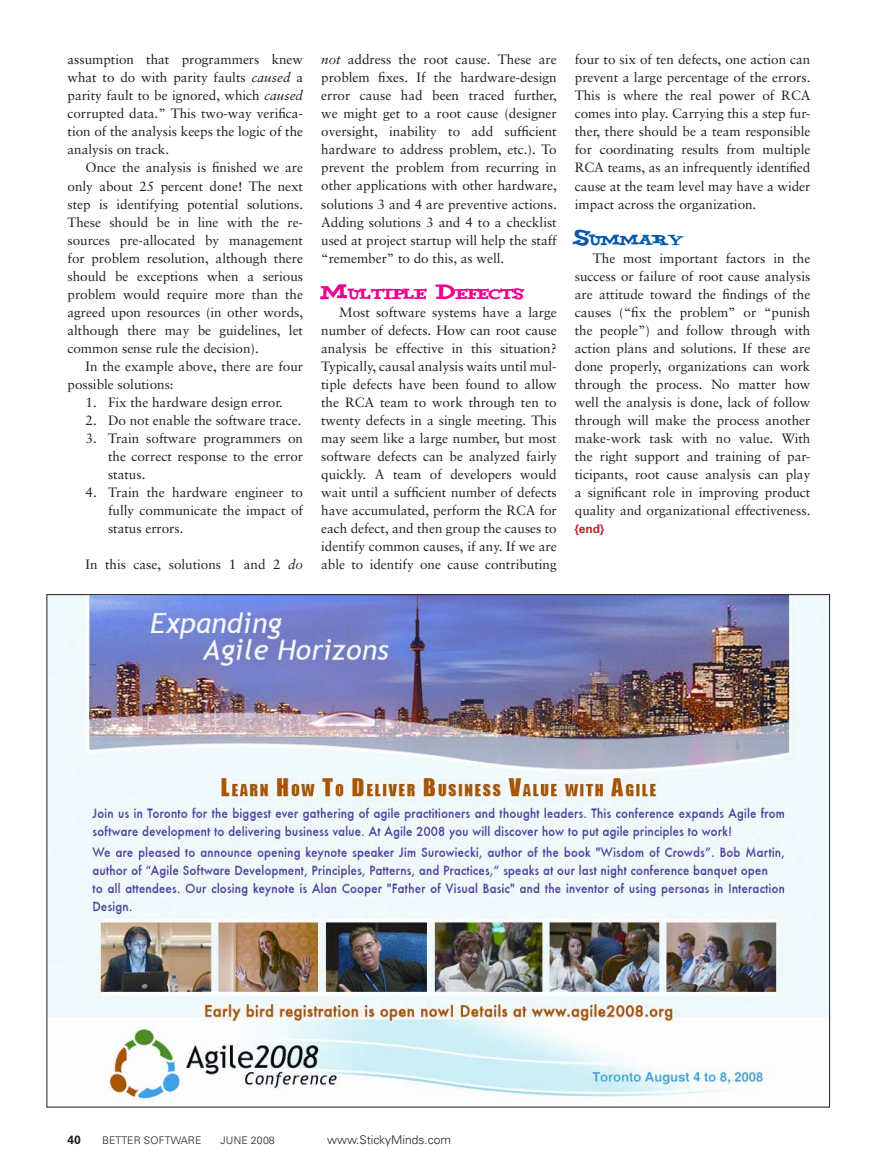
<style>
.page{position:relative;width:878px;height:1175px;background:#fff}
.page>*{position:absolute;margin:0;border:0;box-sizing:border-box;transform-origin:0 0}
.BSM_Body_Text_Indent{font:13.5px/18px "Sabon";color:#231f20;text-align:justify}
.BSM_Bullets_in_Body{font:13.5px/18px "Sabon";color:#231f20;text-align:justify}
.BSM_Column_Subtitle{font:12.6px "Yahoo";letter-spacing:-.005em;color:#ed028c}
.BSM_Column_Subtitle-2{font:12.6px "Yahoo";letter-spacing:-.005em;color:#015aaa}
.t1{font:300 12px "Univers";color:#231f20}
.BSM_Body_Text_Indent-2{font:700 12px "Univers";color:#b7282e}
.t2{font:700 12px "Univers";color:#231f20}
.t3{font:300 10.5px "Univers";letter-spacing:.01em;color:#231f20}
.s1{font-style:italic}
.s2{font-size:18px}
</style>
<div class="page">
<img style="left:48px;top:596px;width:780px;height:505px">
<p class="BSM_Body_Text_Indent" style="left:67px;top:51px;width:237px">assumption that programmers knew what to do with parity faults <span class="s1">caused</span> a parity fault to be ignored, which <span class="s1">caused </span>corrupted data.” This two-way verifica&shy;tion of the analysis keeps the logic of the analysis on track.</p>
<p class="BSM_Body_Text_Indent" style="left:67px;top:159px;width:237px;text-indent:18px">Once the analysis is finished we are only about 25 percent done! The next step is identifying potential solutions.<br>These should be in line with the re&shy;sources pre-allocated by management for problem resolution, although there should be exceptions when a serious problem would require more than the agreed upon resources (in other words, although there may be guidelines, let common sense rule the decision).</p>
<p class="BSM_Body_Text_Indent" style="left:68px;top:357px;width:237px;text-indent:18px">In the example above, there are four possible solutions:</p>
<p class="BSM_Bullets_in_Body" style="left:86px;top:393px;width:199px">1. Fix the hardware design error.</p>
<p class="BSM_Bullets_in_Body" style="left:86px;top:411px;width:217px">2. Do not enable the software trace.</p>
<p class="BSM_Bullets_in_Body" style="left:108px;top:429px;width:196px;text-indent:-22px">3. Train software programmers on the correct response to the error status.</p>
<p class="BSM_Bullets_in_Body" style="left:108px;top:483px;width:196px;text-indent:-22px">4. Train the hardware engineer to fully communicate the impact of status errors.</p>
<p class="BSM_Body_Text_Indent" style="left:86px;top:555px;width:219px">In this case, solutions 1 and 2 <span class="s1">do</span></p>
<p class="BSM_Body_Text_Indent" style="left:321px;top:51px;width:237px"><span class="s1">not</span> address the root cause. These are problem fixes. If the hardware-design error cause had been traced further, we might get to a root cause (designer oversight, inability to add sufficient hardware to address problem, etc.). To prevent the problem from recurring in other applications with other hardware, solutions 3 and 4 are preventive actions.<br>Adding solutions 3 and 4 to a checklist used at project startup will help the staff “remember” to do this, as well.</p>
<p class="BSM_Column_Subtitle" style="left:321px;top:287px;width:204px"><span class="s2">M</span>ULTIPLE <span class="s2">D</span>EFECTS</p>
<p class="BSM_Body_Text_Indent" style="left:321px;top:303px;width:237px;text-indent:18px">Most software systems have a large number of defects. How can root cause analysis be effective in this situation?<br>Typically, causal analysis waits until mul&shy;tiple defects have been found to allow the RCA team to work through ten to twenty defects in a single meeting. This may seem like a large number, but most software defects can be analyzed fairly quickly. A team of developers would wait until a sufficient number of defects have accumulated, perform the RCA for each defect, and then group the causes to identify common causes, if any. If we are able to identify one cause contributing</p>
<p class="BSM_Body_Text_Indent" style="left:575px;top:51px;width:237px">four to six of ten defects, one action can prevent a large percentage of the errors.<br>This is where the real power of RCA comes into play. Carrying this a step fur&shy;ther, there should be a team responsible for coordinating results from multiple RCA teams, as an infrequently identified cause at the team level may have a wider impact across the organization.</p>
<p class="BSM_Column_Subtitle-2" style="left:575px;top:233px;width:109px"><span class="s2">S</span>UMMARY</p>
<p class="BSM_Body_Text_Indent" style="left:575px;top:249px;width:237px;text-indent:18px">The most important factors in the success or failure of root cause analysis are attitude toward the findings of the causes (“fix the problem” or “punish the people”) and follow through with action plans and solutions. If these are done properly, organizations can work through the process. No matter how well the analysis is done, lack of follow through will make the process another make-work task with no value. With the right support and training of par&shy;ticipants, root cause analysis can play a significant role in improving product quality and organizational effectiveness.</p>
<p class="BSM_Body_Text_Indent-2" style="left:575px;top:521px;width:31px">{end}</p>
<p class="t2" style="left:68px;top:1132px;width:15px">40</p>
<p class="t3" style="left:102px;top:1133px;width:101px">BETTER SOFTWARE</p>
<p class="t3" style="left:221px;top:1133px;width:56px">JUNE 2008</p>
<p class="t1" style="left:327px;top:1132px;width:126px">www.StickyMinds.com</p>
</div>
